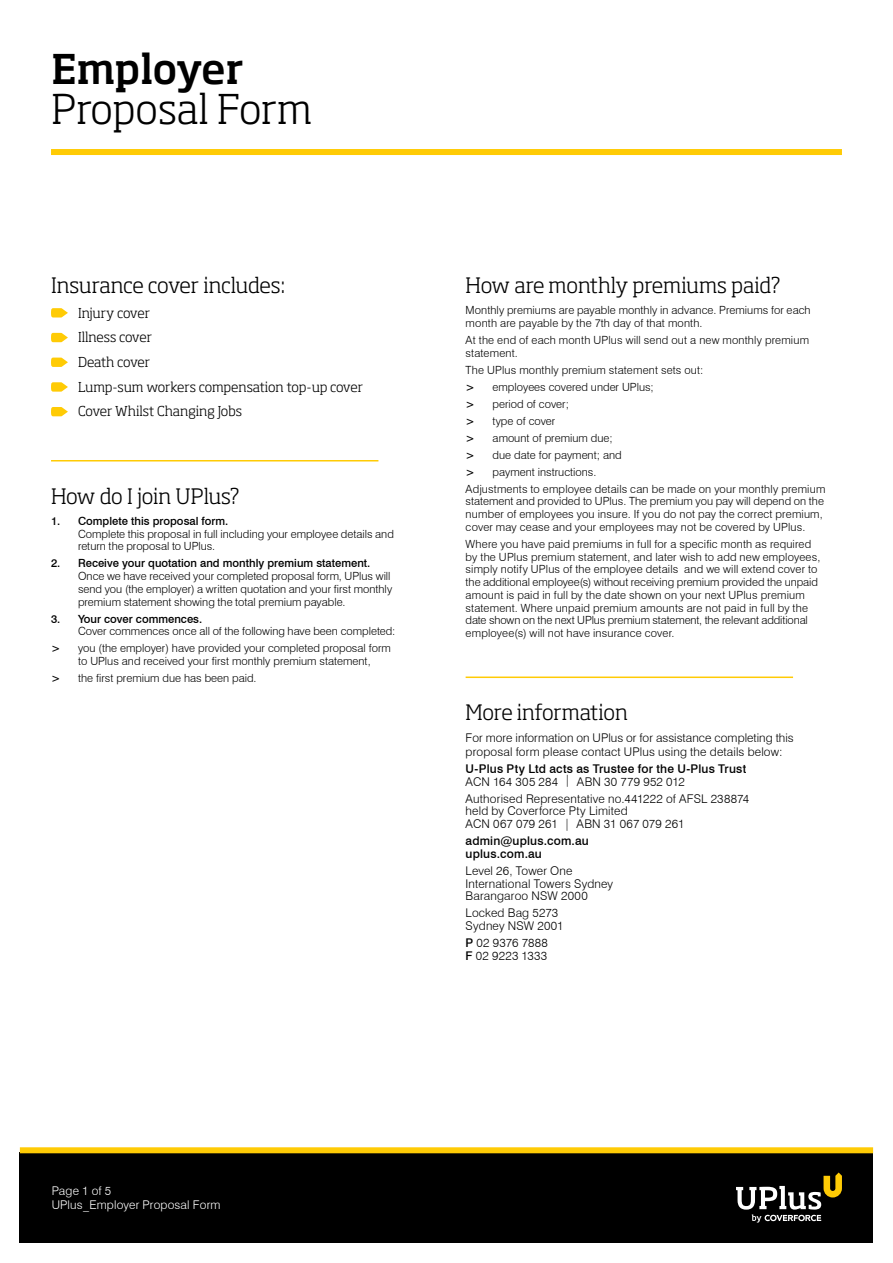
<style>
.page{position:relative;width:893px;height:1263px;background:#fff}
.page>*{position:absolute;margin:0;border:0;box-sizing:border-box;transform-origin:0 0}
.t1{font:300 40.5px "Soho Std";color:#000}
.t2{font:500 40.5px "Soho Std";letter-spacing:-.02em;color:#000}
.t3{font:300 21px "Soho Std";letter-spacing:-.01em;color:#000}
.t4{font:300 13.5px/24.8px "Soho Std";letter-spacing:-.005em;color:#000}
.t5{font:300 12px/12.8px "Swiss 721 BT";letter-spacing:.01em;color:#000}
.t6{font:500 12px/12.8px "Swiss 721 BT";letter-spacing:.015em;color:#000}
.t7{font:300 12px/14.4px "Swiss 721 BT";letter-spacing:.015em;color:#fff}
.t8{font:300 11.25px/12.8px "Swiss 721 BT";letter-spacing:.005em;color:#000}
.t9{font:500 11.25px "Swiss 721 BT";color:#000}
.s1{font-weight:500}
</style>
<div class="page">
<div style="left:20px;top:1152px;width:853px;height:90px;background:#000"></div>
<div style="left:20px;top:1147px;width:853px;height:6px;background:#ffcb05"></div>
<div style="left:51px;top:149px;width:791px;height:6px;background:#ffcb05"></div>
<svg style="left:736px;top:1172px;width:106px;height:50px"></svg>
<svg style="left:51px;top:308px;width:17px;height:9px"></svg>
<svg style="left:51px;top:333px;width:17px;height:9px"></svg>
<svg style="left:51px;top:358px;width:17px;height:9px"></svg>
<svg style="left:51px;top:382px;width:17px;height:10px"></svg>
<svg style="left:51px;top:407px;width:17px;height:9px"></svg>
<hr style="left:51px;top:460px;width:327px;height:1px;background:#ffcb05">
<hr style="left:466px;top:676px;width:327px;height:2px;background:#ffcb05">
<h1 class="t2" style="left:51px;top:43px;width:194px">Employer</h1>
<h1 class="t1" style="left:51px;top:84px;width:262px">Proposal Form</h1>
<h2 class="t3" style="left:51px;top:272px;width:235px">Insurance cover includes:</h2>
<p class="t4" style="left:78px;top:300px;width:286px">Injury cover<br>Illness cover<br>Death cover<br>Lump-sum workers compensation top-up cover<br>Cover Whilst Changing Jobs</p>
<h2 class="t3" style="left:51px;top:483px;width:190px">How do I join UPlus?</h2>
<p class="t9" style="left:51px;top:514px;width:179px">1. Complete this proposal form.</p>
<p class="t8" style="left:78px;top:527px;width:317px">Complete this proposal in full including your employee details and return the proposal to UPlus.</p>
<p class="t9" style="left:51px;top:557px;width:321px">2. Receive your quotation and monthly premium statement.</p>
<p class="t8" style="left:78px;top:570px;width:316px">Once we have received your completed proposal form, UPlus will send you (the employer) a written quotation and your first monthly premium statement showing the total premium payable.</p>
<p class="t9" style="left:51px;top:612px;width:153px">3. Your cover commences.</p>
<p class="t8" style="left:51px;top:623px;width:346px;line-height:17px;text-indent:27px">Cover commences once all of the following have been completed: <span class="s1">&gt;</span> you (the employer) have provided your completed proposal form</p>
<p class="t8" style="left:51px;top:653px;width:321px;line-height:17px;text-indent:27px">to UPlus and received your first monthly premium statement, <span class="s1">&gt;</span> the first premium due has been paid.</p>
<h2 class="t3" style="left:466px;top:272px;width:317px">How are monthly premiums paid?</h2>
<p class="t8" style="left:466px;top:304px;width:347px">Monthly premiums are payable monthly in advance. Premiums for each month are payable by the 7th day of that month.</p>
<p class="t8" style="left:466px;top:333px;width:345px">At the end of each month UPlus will send out a new monthly premium statement.</p>
<p class="t8" style="left:466px;top:361px;width:361px;line-height:17px">The UPlus monthly premium statement sets out:<br><span class="s1">&gt;</span> employees covered under UPlus;<br><span class="s1">&gt;</span> period of cover;<br><span class="s1">&gt;</span> type of cover<br><span class="s1">&gt;</span> amount of premium due;<br><span class="s1">&gt;</span> due date for payment; and<br><span class="s1">&gt;</span> payment instructions.<br>Adjustments to employee details can be made on your monthly premium</p>
<p class="t8" style="left:466px;top:495px;width:360px">statement and provided to UPlus. The premium you pay will depend on the number of employees you insure. If you do not pay the correct premium, cover may cease and your employees may not be covered by UPlus.</p>
<p class="t8" style="left:466px;top:537px;width:356px">Where you have paid premiums in full for a specific month as required by the UPlus premium statement, and later wish to add new employees, simply notify UPlus of the employee details and we will extend cover to the additional employee(s) without receiving premium provided the unpaid amount is paid in full by the date shown on your next UPlus premium statement. Where unpaid premium amounts are not paid in full by the date shown on the next UPlus premium statement, the relevant additional employee(s) will not have insurance cover.</p>
<h2 class="t3" style="left:466px;top:699px;width:164px">More information</h2>
<p class="t5" style="left:466px;top:731px;width:330px;line-height:13.5px">For more information on UPlus or for assistance completing this proposal form please contact UPlus using the details below:</p>
<p class="t6" style="left:466px;top:762px;width:282px">U-Plus Pty Ltd acts as Trustee for the U-Plus Trust</p>
<p class="t5" style="left:466px;top:773px;width:285px;line-height:17px">ACN 164 305 284 | ABN 30 779 952 012<br>Authorised Representative no.441222 of AFSL 238874</p>
<p class="t5" style="left:466px;top:804px;width:220px">held by Coverforce Pty Limited<br>ACN 067 079 261 | ABN 31 067 079 261</p>
<p class="t6" style="left:466px;top:834px;width:125px">admin@uplus.com.au uplus.com.au</p>
<p class="t5" style="left:466px;top:864px;width:149px">Level 26, Tower One<br>International Towers Sydney<br>Barangaroo NSW 2000</p>
<p class="t5" style="left:466px;top:906px;width:100px">Locked Bag 5273<br>Sydney NSW 2001</p>
<p class="t5" style="left:466px;top:936px;width:84px"><span class="s1">P</span> 02 9376 7888<br><span class="s1">F</span> 02 9223 1333</p>
<p class="t7" style="left:52px;top:1183px;width:170px">Page 1 of 5<br>UPlus_Employer Proposal Form</p>
</div>
